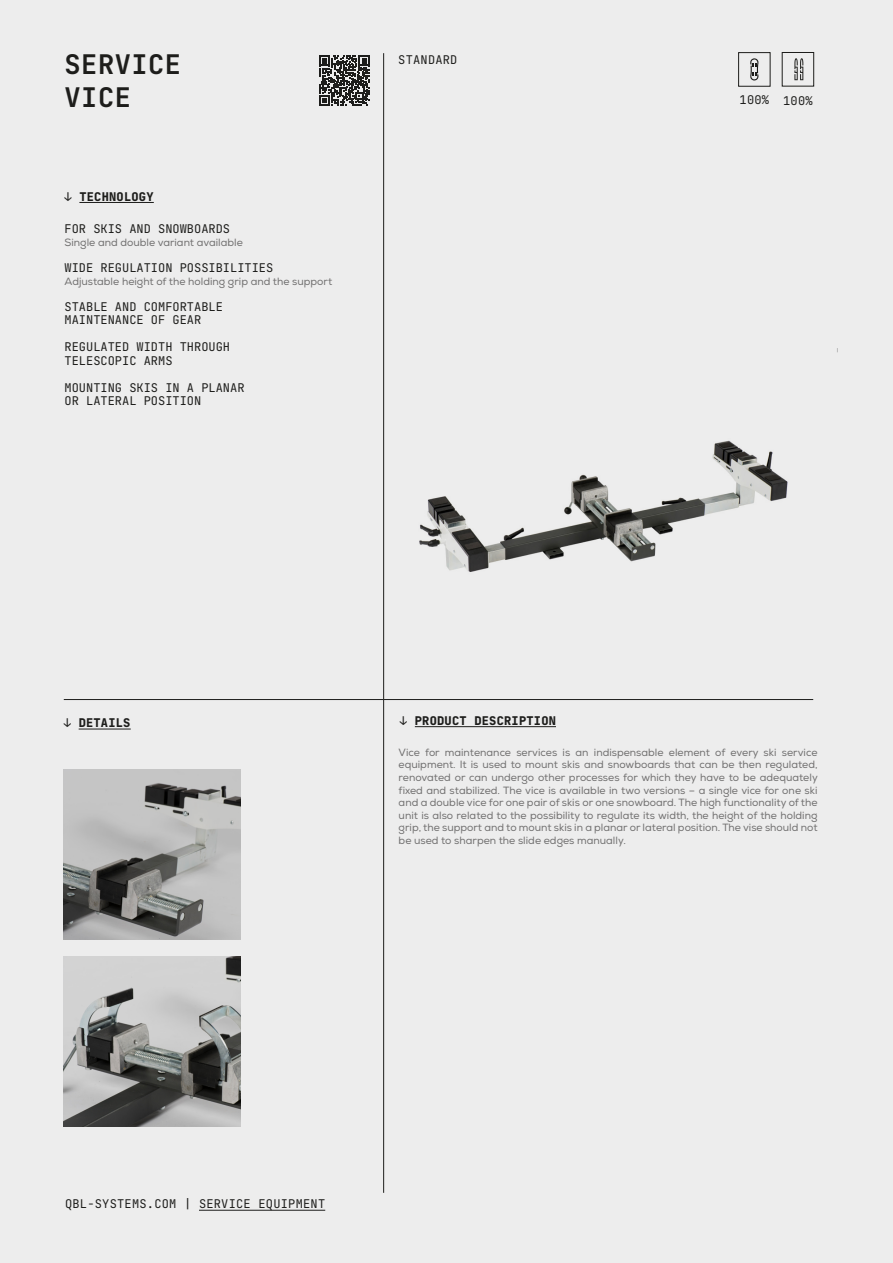
<style>
.page{position:relative;width:893px;height:1263px;background:#ededed}
.page>*{position:absolute;margin:0;border:0;box-sizing:border-box;transform-origin:0 0}
.t1{font:700 27px/32.4px "Jet Brains Mono";letter-spacing:.02em;color:#1d1d1b}
.t2{font:12px/13.5px "Jet Brains Mono";color:#1d1d1b}
.t3{font:12px "Jet Brains Mono";letter-spacing:.02em;color:#1d1d1b}
.t4{font:800 12px "Jet Brains Mono";letter-spacing:.02em;color:#1d1d1b}
.t5{font:10.5px/12.6px "Nexa";color:#706f6f;text-align:justify}
</style>
<div class="page">
<hr style="left:383px;top:53px;width:1px;height:1140px;background:#1d1d1b">
<hr style="left:64px;top:699px;width:319px;height:1px;background:#1d1d1b">
<hr style="left:384px;top:699px;width:429px;height:1px;background:#1d1d1b">
<hr style="left:199px;top:1210px;width:126px;height:1px;background:#1d1d1b">
<svg style="left:794px;top:58px;width:9px;height:22px"></svg>
<div style="left:782px;top:52px;width:32px;height:34px;border:1px solid #1d1d1b"></div>
<div style="left:738px;top:52px;width:32px;height:34px;border:1px solid #1d1d1b"></div>
<svg style="left:750px;top:58px;width:9px;height:22px"></svg>
<svg style="left:319px;top:56px;width:50px;height:50px"></svg>
<img style="left:64px;top:769px;width:176px;height:170px">
<img style="left:64px;top:956px;width:176px;height:170px">
<hr style="left:79px;top:202px;width:75px;height:1px;background:#1d1d1b">
<hr style="left:79px;top:729px;width:52px;height:1px;background:#1d1d1b">
<img style="left:419px;top:440px;width:369px;height:132px">
<hr style="left:415px;top:726px;width:141px;height:1px;background:#1d1d1b">
<h1 class="t1" style="left:65px;top:48px;width:118px">SERVICE<br>VICE</h1>
<p class="t4" style="left:65px;top:188px;width:91px">↓ TECHNOLOGY</p>
<p class="t2" style="left:65px;top:222px;width:167px">FOR SKIS AND SNOWBOARDS</p>
<p class="t5" style="left:65px;top:236px;width:180px">Single and double variant available</p>
<p class="t2" style="left:65px;top:261px;width:210px">WIDE REGULATION POSSIBILITIES</p>
<p class="t5" style="left:65px;top:275px;width:269px">Adjustable height of the holding grip and the support</p>
<p class="t2" style="left:65px;top:300px;width:160px">STABLE AND COMFORTABLE<br>MAINTENANCE OF GEAR</p>
<p class="t2" style="left:65px;top:340px;width:167px">REGULATED WIDTH THROUGH<br>TELESCOPIC ARMS</p>
<p class="t2" style="left:65px;top:381px;width:182px">MOUNTING SKIS IN A PLANAR<br>OR LATERAL POSITION</p>
<p class="t3" style="left:398px;top:52px;width:61px">STANDARD</p>
<p class="t4" style="left:64px;top:715px;width:68px">↓ DETAILS</p>
<p class="t4" style="left:400px;top:712px;width:158px">↓ PRODUCT DESCRIPTION</p>
<p class="t2" style="left:740px;top:93px;width:75px">100% 100%</p>
<p class="t5" style="left:399px;top:746px;width:421px">Vice for maintenance services is an indispensable element of every ski service equipment. It is used to mount skis and snowboards that can be then regulated, renovated or can undergo other processes for which they have to be adequately fixed and stabilized. The vice is available in two versions – a single vice for one ski and a double vice for one pair of skis or one snowboard. The high functionality of the unit is also related to the possibility to regulate its width, the height of the holding grip, the support and to mount skis in a planar or lateral position. The vise should not be used to sharpen the slide edges manually.</p>
<p class="t3" style="left:65px;top:1196px;width:262px">QBL-SYSTEMS.COM | SERVICE EQUIPMENT</p>
</div>
